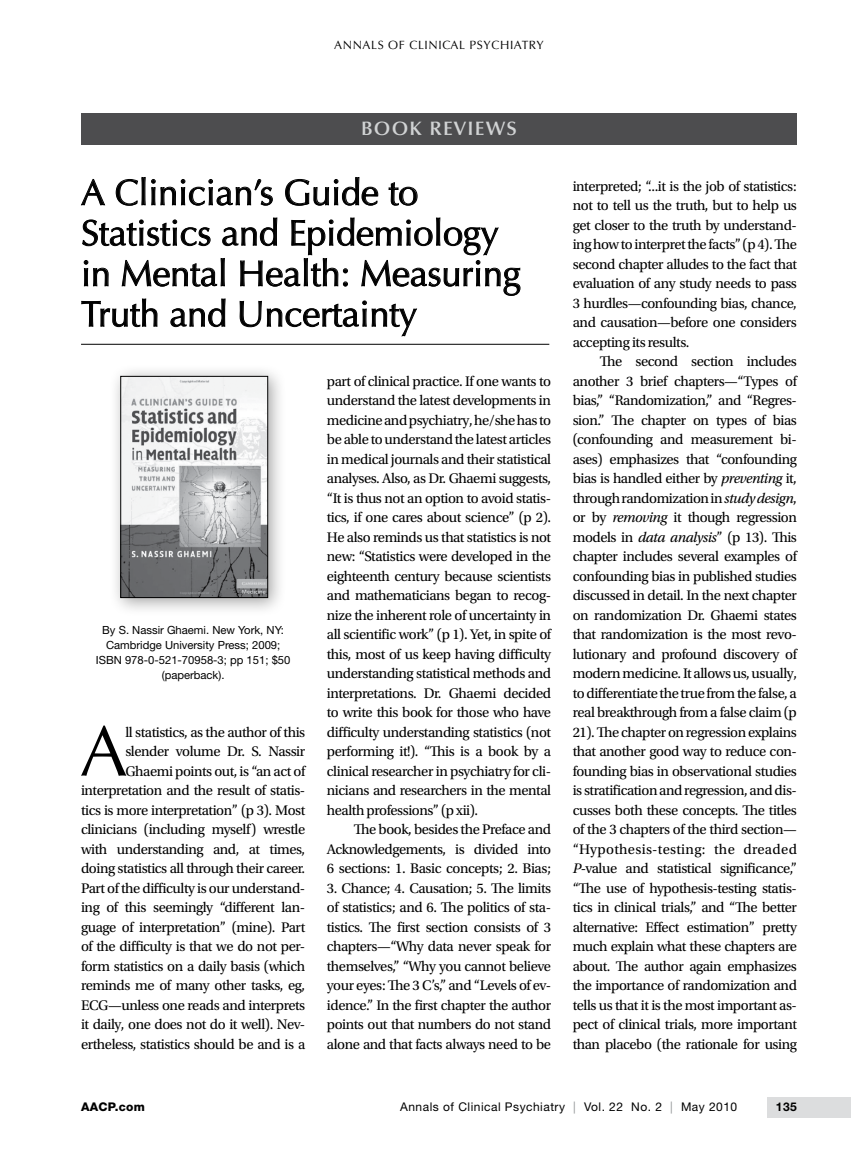
<style>
.page{position:relative;width:851px;height:1161px;background:#fff}
.page>*{position:absolute;margin:0;border:0;box-sizing:border-box;transform-origin:0 0}
.Body_Drop_Cap{font:71.55px "Optima LT Std";color:#000}
.t1{font:36px/40.5px "Optima LT Std";letter-spacing:-.005em;color:#000}
.t2{font:600 19.5px "Optima LT Std";letter-spacing:.06em;color:#d1d3d4}
.Body_2{font:14.7px/19.5px "Utopia Std";letter-spacing:-.03em;color:#000;text-align:justify}
.Body_Drop_Cap-2{font:14.7px/19.5px "Utopia Std";letter-spacing:-.03em;color:#000;text-align:right}
.t3{font:12px "Helvetica Neue LT Std";letter-spacing:.04em;color:#000}
.t4{font:12px "Optima LT Std";letter-spacing:.05em;color:#000}
.t5{font:800 12px "Helvetica Neue LT Std";letter-spacing:.02em;color:#000}
.t6{font:700 12px "Helvetica Neue LT Std";color:#000}
.Book_Caption{font:11.25px/15px "Helvetica Neue LT Std";color:#000;text-align:center}
.s1{font-style:italic}
.s2{color:#939598}
</style>
<div class="page">
<div style="left:766px;top:1097px;width:84px;height:21px;background:#dcddde"></div>
<div style="left:81px;top:113px;width:715px;height:32px;background:#4d4d4f"></div>
<hr style="left:81px;top:344px;width:468px;height:1px;background:#000">
<svg style="left:81px;top:179px;width:24px;height:26px"></svg>
<svg style="left:116px;top:177px;width:157px;height:29px"></svg>
<svg style="left:285px;top:177px;width:93px;height:29px"></svg>
<svg style="left:389px;top:182px;width:28px;height:24px"></svg>
<svg style="left:81px;top:218px;width:439px;height:118px"></svg>
<div style="left:108px;top:364px;width:178px;height:252px;background:#000;opacity:.35"></div>
<img style="left:122px;top:378px;width:144px;height:218px">
<div style="left:120px;top:376px;width:148px;height:222px;border:1px solid #000"></div>
<p class="t4" style="left:334px;top:38px;width:211px">ANNALS OF CLINICAL PSYCHIATRY</p>
<p class="t2" style="left:361px;top:117px;width:157px">BOOK REVIEWS</p>
<p class="t1" style="left:81px;top:173px;width:441px">A Clinician’s Guide to<br>Statistics and Epidemiology in Mental Health: Measuring<br>Truth and Uncertainty</p>
<p class="Book_Caption" style="left:96px;top:622px;width:196px">By S. Nassir Ghaemi. New York, NY:<br>Cambridge University Press; 2009;<br>ISBN 978-0-521-70958-3; pp 151; $50 (paperback).</p>
<p class="Body_Drop_Cap" style="left:80px;top:710px;width:49px">A</p>
<p class="Body_Drop_Cap-2" style="left:81px;top:722px;width:226px">ll statistics, as the author of this slender volume Dr. S. Nassir Ghaemi points out, is “an act of interpretation and the result of statis&shy;tics is more interpretation” (p 3). Most clinicians (including myself) wrestle with understanding and, at times, doing statistics all through their career.<br>Part of the difficulty is our understand&shy;ing of this seemingly “different lan&shy;guage of interpretation” (mine). Part of the difficulty is that we do not per&shy;form statistics on a daily basis (which reminds me of many other tasks, eg, ECG—unless one reads and interprets it daily, one does not do it well). Nev&shy;ertheless, statistics should be and is a</p>
<p class="Body_Drop_Cap-2" style="left:327px;top:371px;width:226px;text-align:justify">part of clinical practice. If one wants to understand the latest developments in medicine and psychiatry, he/she has to be able to understand the latest articles in medical journals and their statistical analyses. Also, as Dr. Ghaemi suggests, “It is thus not an option to avoid statis&shy;tics, if one cares about science” (p 2).<br>He also reminds us that statistics is not new: “Statistics were developed in the eighteenth century because scientists and mathematicians began to recog&shy;nize the inherent role of uncertainty in all scientific work” (p 1). Yet, in spite of this, most of us keep having difficulty understanding statistical methods and interpretations. Dr. Ghaemi decided to write this book for those who have difficulty understanding statistics (not performing it!). “This is a book by a clinical researcher in psychiatry for cli&shy;nicians and researchers in the mental health professions” (p xii).</p>
<p class="Body_2" style="left:327px;top:820px;width:226px;text-indent:27px">The book, besides the Preface and Acknowledgements, is divided into 6 sections: 1. Basic concepts; 2. Bias;</p>
<p class="Body_2" style="left:327px;top:878px;width:226px">3. Chance; 4. Causation; 5. The limits of statistics; and 6. The politics of sta&shy;tistics. The first section consists of 3 chapters—“Why data never speak for themselves,” “Why you cannot believe your eyes: The 3 C’s,” and “Levels of ev&shy;idence.” In the first chapter the author points out that numbers do not stand alone and that facts always need to be</p>
<p class="Body_2" style="left:572px;top:176px;width:226px">interpreted; “...it is the job of statistics: not to tell us the truth, but to help us get closer to the truth by understand&shy;ing how to interpret the facts” (p 4). The second chapter alludes to the fact that evaluation of any study needs to pass 3 hurdles—confounding bias, chance, and causation—before one considers accepting its results.</p>
<p class="Body_2" style="left:572px;top:352px;width:226px;text-indent:27px">The second section includes another 3 brief chapters—“Types of bias,” “Randomization,” and “Regres&shy;sion.” The chapter on types of bias (confounding and measurement bi&shy;ases) emphasizes that “confounding bias is handled either by <span class="s1">preventing</span> it, through randomization in <span class="s1">study design</span>, or by <span class="s1">removing</span> it though regression models in <span class="s1">data analysis</span>” (p 13). This chapter includes several examples of confounding bias in published studies discussed in detail. In the next chapter on randomization Dr. Ghaemi states that randomization is the most revo&shy;lutionary and profound discovery of modern medicine. It allows us, usually, to differentiate the true from the false, a real breakthrough from a false claim (p 21). The chapter on regression explains that another good way to reduce con&shy;founding bias in observational studies is stratification and regression, and dis&shy;cusses both these concepts. The titles of the 3 chapters of the third section— “Hypothesis-testing: the dreaded <span class="s1">P</span>-value and statistical significance,” “The use of hypothesis-testing statis&shy;tics in clinical trials,” and “The better alternative: Effect estimation” pretty much explain what these chapters are about. The author again emphasizes the importance of randomization and tells us that it is the most important as&shy;pect of clinical trials, more important than placebo (the rationale for using</p>
<p class="t5" style="left:81px;top:1100px;width:65px">AACP.com</p>
<p class="t3" style="left:400px;top:1100px;width:338px">Annals of Clinical Psychiatry <span class="s2">|</span> Vol. 22 No. 2 <span class="s2">|</span> May 2010</p>
<p class="t6" style="left:776px;top:1099px;width:22px">135</p>
</div>
